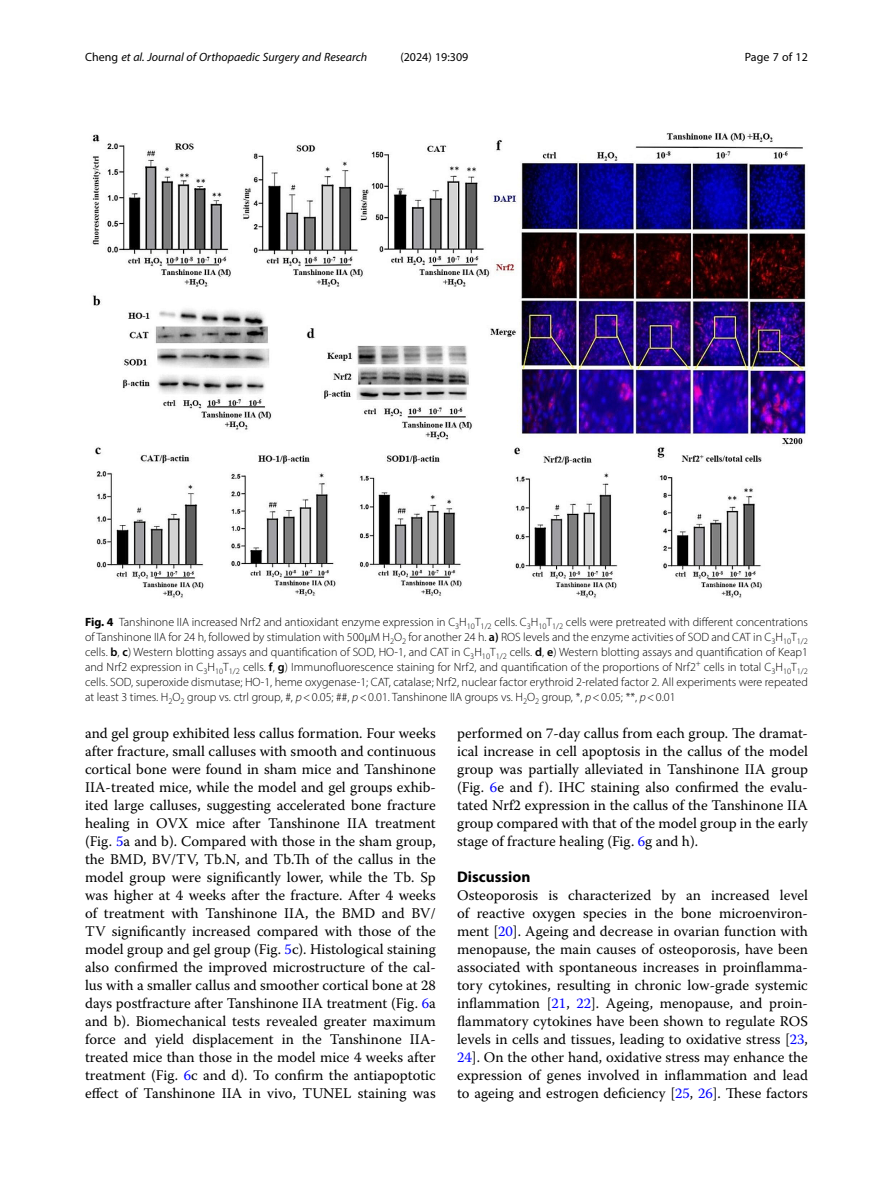
<style>
.page{position:relative;width:893px;height:1191px;background:#fff}
.page>*{position:absolute;margin:0;border:0;box-sizing:border-box;transform-origin:0 0}
.Head_1{font:700 15.45px "Myriad Pro";color:#000}
.Body_Text{font:14.7px/18px "Warnock Pro";color:#000;text-align:justify}
.Figure_Caption{font:300 12px/15px "Myriad Pro";color:#000;text-align:justify}
.t1{font:italic 12px "Myriad Pro";color:#000}
.t2{font:12px "Myriad Pro";color:#000}
.s1{font-style:normal}
.s2{font-weight:700}
.s3{font-weight:600}
.s4{font-style:italic}
.s5{color:#00f}
</style>
<div class="page">
<img style="left:91px;top:132px;width:717px;height:466px">
<p class="t1" style="left:85px;top:50px;width:284px"><span class="s1">Cheng</span> et al. Journal of Orthopaedic Surgery and Research</p>
<p class="t2" style="left:400px;top:50px;width:70px">(2024) 19:309</p>
<p class="t2" style="left:745px;top:50px;width:65px">Page 7 of 12</p>
<p class="Figure_Caption" style="left:85px;top:614px;width:724px"><span class="s2">Fig. 4</span> Tanshinone IIA increased Nrf2 and antioxidant enzyme expression in C<sub>3</sub>H<sub>10</sub>T<sub>1/2</sub> cells. C<sub>3</sub>H<sub>10</sub>T<sub>1/2</sub> cells were pretreated with different concentrations of Tanshinone IIA for 24 h, followed by stimulation with 500µM H<sub>2</sub>O<sub>2</sub> for another 24 h. <span class="s3">a)</span> ROS levels and the enzyme activities of SOD and CAT in C<sub>3</sub>H<sub>10</sub>T<sub>1/2 </sub>cells. <span class="s3">b</span>, <span class="s3">c</span>) Western blotting assays and quantification of SOD, HO-1, and CAT in C<sub>3</sub>H<sub>10</sub>T<sub>1/2</sub> cells. <span class="s3">d</span>, <span class="s3">e</span>) Western blotting assays and quantification of Keap1 and Nrf2 expression in C<sub>3</sub>H<sub>10</sub>T<sub>1/2</sub> cells. <span class="s3">f</span>, <span class="s3">g</span>) Immunofluorescence staining for Nrf2, and quantification of the proportions of Nrf2<sup>+</sup> cells in total C<sub>3</sub>H<sub>10</sub>T<sub>1/2 </sub>cells. SOD, superoxide dismutase; HO-1, heme oxygenase-1; CAT, catalase; Nrf2, nuclear factor erythroid 2-related factor 2. All experiments were repeated at least 3 times. H<sub>2</sub>O<sub>2</sub> group vs. ctrl group, #, <span class="s4">p</span>&lt;0.05; ##, <span class="s4">p</span>&lt;0.01. Tanshinone IIA groups vs. H<sub>2</sub>O<sub>2</sub> group, *, <span class="s4">p</span>&lt;0.05; **, <span class="s4">p</span>&lt;0.01</p>
<p class="Body_Text" style="left:85px;top:724px;width:352px">and gel group exhibited less callus formation. Four weeks after fracture, small calluses with smooth and continuous cortical bone were found in sham mice and Tanshinone IIA-treated mice, while the model and gel groups exhib&shy;ited large calluses, suggesting accelerated bone fracture healing in OVX mice after Tanshinone IIA treatment (Fig. <span class="s5">5</span>a and b). Compared with those in the sham group, the BMD, BV/TV, Tb.N, and Tb.Th of the callus in the model group were significantly lower, while the Tb. Sp was higher at 4 weeks after the fracture. After 4 weeks of treatment with Tanshinone IIA, the BMD and BV/ TV significantly increased compared with those of the model group and gel group (Fig. <span class="s5">5</span>c). Histological staining also confirmed the improved microstructure of the cal&shy;lus with a smaller callus and smoother cortical bone at 28 days postfracture after Tanshinone IIA treatment (Fig. <span class="s5">6</span>a and b). Biomechanical tests revealed greater maximum force and yield displacement in the Tanshinone IIA&shy;treated mice than those in the model mice 4 weeks after treatment (Fig. <span class="s5">6</span>c and d). To confirm the antiapoptotic effect of Tanshinone IIA in vivo, TUNEL staining was</p>
<p class="Body_Text" style="left:457px;top:724px;width:352px">performed on 7-day callus from each group. The dramat&shy;ical increase in cell apoptosis in the callus of the model group was partially alleviated in Tanshinone IIA group (Fig. <span class="s5">6</span>e and f). IHC staining also confirmed the evalu&shy;tated Nrf2 expression in the callus of the Tanshinone IIA group compared with that of the model group in the early stage of fracture healing (Fig. <span class="s5">6</span>g and h).</p>
<p class="Head_1" style="left:457px;top:867px;width:75px">Discussion</p>
<p class="Body_Text" style="left:457px;top:886px;width:352px">Osteoporosis is characterized by an increased level of reactive oxygen species in the bone microenviron&shy;ment [<span class="s5">20</span>]. Ageing and decrease in ovarian function with menopause, the main causes of osteoporosis, have been associated with spontaneous increases in proinflamma&shy;tory cytokines, resulting in chronic low-grade systemic inflammation [<span class="s5">21</span>, <span class="s5">22</span>]. Ageing, menopause, and proin&shy;flammatory cytokines have been shown to regulate ROS levels in cells and tissues, leading to oxidative stress [<span class="s5">23</span>, <span class="s5">24</span>]. On the other hand, oxidative stress may enhance the expression of genes involved in inflammation and lead to ageing and estrogen deficiency [<span class="s5">25</span>, <span class="s5">26</span>]. These factors</p>
</div>
